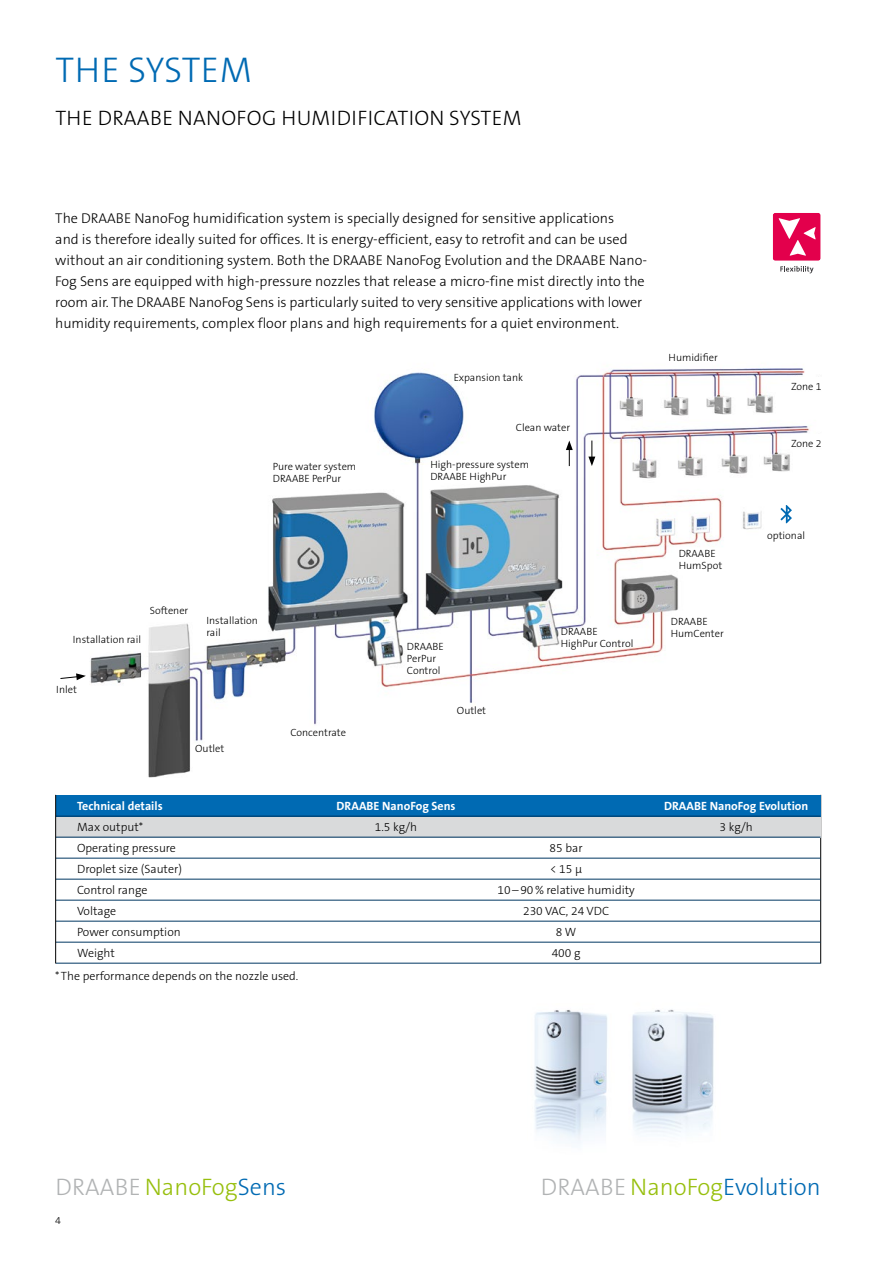
<style>
.page{position:relative;width:893px;height:1263px;background:#fff}
.page>*{position:absolute;margin:0;border:0;box-sizing:border-box;transform-origin:0 0}
.t1{font:300 36px "The Sans B W3";letter-spacing:.015em;color:#006ab3}
.t2{font:300 24px "The Sans B W3";color:#006ab3}
.t3{font:300 24px "The Sans B W3";color:#97bf0d}
.t4{font:300 21px "The Sans B W3";letter-spacing:.015em;color:#000}
.t5{font:300 14.25px/21px "The Sans B W3";color:#000}
.t6{font:300 12px "The Sans B W3";color:#000}
.t7{font:700 12px "The Sans B W7";color:#fff}
.t8{font:300 10.5px/12px "The Sans B W3";color:#000}
.s1{color:#b1b3b4}
.s2{color:#006ab3}
.s3{color:#97bf0d}
</style>
<div class="page">
<img style="left:76px;top:368px;width:746px;height:429px">
<svg style="left:566px;top:441px;width:7px;height:25px"></svg>
<svg style="left:588px;top:441px;width:7px;height:25px"></svg>
<svg style="left:60px;top:673px;width:26px;height:7px"></svg>
<div style="left:791px;top:434px;width:61px;height:13px;background:#fff"></div>
<div style="left:791px;top:377px;width:61px;height:13px;background:#fff"></div>
<svg style="left:780px;top:505px;width:12px;height:18px"></svg>
<img style="left:632px;top:1009px;width:82px;height:125px">
<img style="left:534px;top:1010px;width:74px;height:133px">
<hr style="left:820px;top:795px;width:1px;height:168px;background:#000">
<div style="left:56px;top:816px;width:764px;height:21px;background:#d9dadb"></div>
<div style="left:56px;top:795px;width:764px;height:21px;background:#006ab3"></div>
<hr style="left:56px;top:816px;width:764px;height:1px;background:#003762">
<hr style="left:56px;top:837px;width:764px;height:1px;background:#003762">
<hr style="left:56px;top:858px;width:764px;height:1px;background:#003762">
<hr style="left:56px;top:879px;width:764px;height:1px;background:#003762">
<hr style="left:56px;top:900px;width:764px;height:1px;background:#003762">
<hr style="left:56px;top:921px;width:764px;height:1px;background:#003762">
<hr style="left:56px;top:942px;width:764px;height:1px;background:#003762">
<hr style="left:56px;top:963px;width:764px;height:1px;background:#003762">
<hr style="left:55px;top:795px;width:1px;height:168px;background:#000">
<svg style="left:773px;top:213px;width:48px;height:60px"></svg>
<h1 class="t1" style="left:56px;top:47px;width:198px">THE SYSTEM</h1>
<h3 class="t4" style="left:55px;top:105px;width:468px">THE DRAABE NANOFOG HUMIDIFICATION SYSTEM</h3>
<p class="t5" style="left:55px;top:208px;width:593px">The DRAABE NanoFog humidification system is specially designed for sensitive applications<br>and is therefore ideally suited for offices. It is energy-efficient, easy to retrofit and can be used without an air conditioning system. Both the DRAABE NanoFog Evolution and the DRAABE Nano-Fog Sens are equipped with high-pressure nozzles that release a micro-fine mist directly into the room air. The DRAABE NanoFog Sens is particularly suited to very sensitive applications with lower humidity requirements, complex floor plans and high requirements for a quiet environment.</p>
<p class="t8" style="left:454px;top:371px;width:71px">Expansion tank</p>
<p class="t8" style="left:273px;top:461px;width:85px">Pure water system<br>DRAABE PerPur</p>
<p class="t8" style="left:516px;top:422px;width:56px">Clean water</p>
<p class="t8" style="left:430px;top:459px;width:100px">High-pressure system<br>DRAABE HighPur</p>
<p class="t8" style="left:669px;top:351px;width:51px">Humidifier</p>
<p class="t8" style="left:73px;top:634px;width:70px">Installation rail</p>
<p class="t8" style="left:150px;top:604px;width:40px">Softener</p>
<p class="t8" style="left:56px;top:683px;width:22px">Inlet</p>
<p class="t8" style="left:206px;top:615px;width:53px">Installation rail</p>
<p class="t8" style="left:195px;top:743px;width:31px">Outlet</p>
<p class="t8" style="left:290px;top:727px;width:57px">Concentrate</p>
<p class="t8" style="left:407px;top:640px;width:38px">DRAABE<br>PerPur<br>Control</p>
<p class="t8" style="left:457px;top:705px;width:31px">Outlet</p>
<p class="t8" style="left:561px;top:626px;width:74px">DRAABE<br>HighPur Control</p>
<p class="t8" style="left:679px;top:547px;width:45px">DRAABE<br>HumSpot</p>
<p class="t8" style="left:671px;top:615px;width:54px">DRAABE<br>HumCenter</p>
<p class="t8" style="left:791px;top:380px;width:32px">Zone 1</p>
<p class="t8" style="left:791px;top:437px;width:32px">Zone 2</p>
<p class="t8" style="left:767px;top:529px;width:39px">optional</p>
<p class="t7" style="left:77px;top:799px;width:87px">Technical details</p>
<p class="t7" style="left:336px;top:799px;width:121px">DRAABE NanoFog Sens</p>
<p class="t7" style="left:664px;top:799px;width:146px">DRAABE NanoFog Evolution</p>
<p class="t6" style="left:77px;top:820px;width:68px">Max output*</p>
<p class="t6" style="left:375px;top:820px;width:44px">1.5 kg/h</p>
<p class="t6" style="left:720px;top:820px;width:35px">3 kg/h</p>
<p class="t6" style="left:77px;top:841px;width:100px">Operating pressure</p>
<p class="t6" style="left:550px;top:841px;width:34px">85 bar</p>
<p class="t6" style="left:77px;top:862px;width:106px">Droplet size (Sauter)</p>
<p class="t6" style="left:550px;top:862px;width:34px">&lt; 15 µ</p>
<p class="t6" style="left:77px;top:883px;width:72px">Control range</p>
<p class="t6" style="left:497px;top:883px;width:139px">10–90% relative humidity</p>
<p class="t6" style="left:77px;top:904px;width:41px">Voltage</p>
<p class="t6" style="left:523px;top:904px;width:88px">230 VAC, 24 VDC</p>
<p class="t6" style="left:77px;top:925px;width:105px">Power consumption</p>
<p class="t6" style="left:556px;top:925px;width:22px">8 W</p>
<p class="t6" style="left:77px;top:946px;width:39px">Weight</p>
<p class="t6" style="left:552px;top:946px;width:30px">400 g</p>
<p class="t6" style="left:55px;top:968px;width:245px">*The performance depends on the nozzle used.</p>
<h2 class="t3" style="left:55px;top:1171px;width:232px"><span class="s1">DRAABE</span> NanoFog<span class="s2">Sens</span></h2>
<h2 class="t2" style="left:541px;top:1171px;width:281px"><span class="s1">DRAABE</span> <span class="s3">NanoFog</span>Evolution</h2>
<p class="t8" style="left:55px;top:1214px;width:7px">4</p>
</div>
